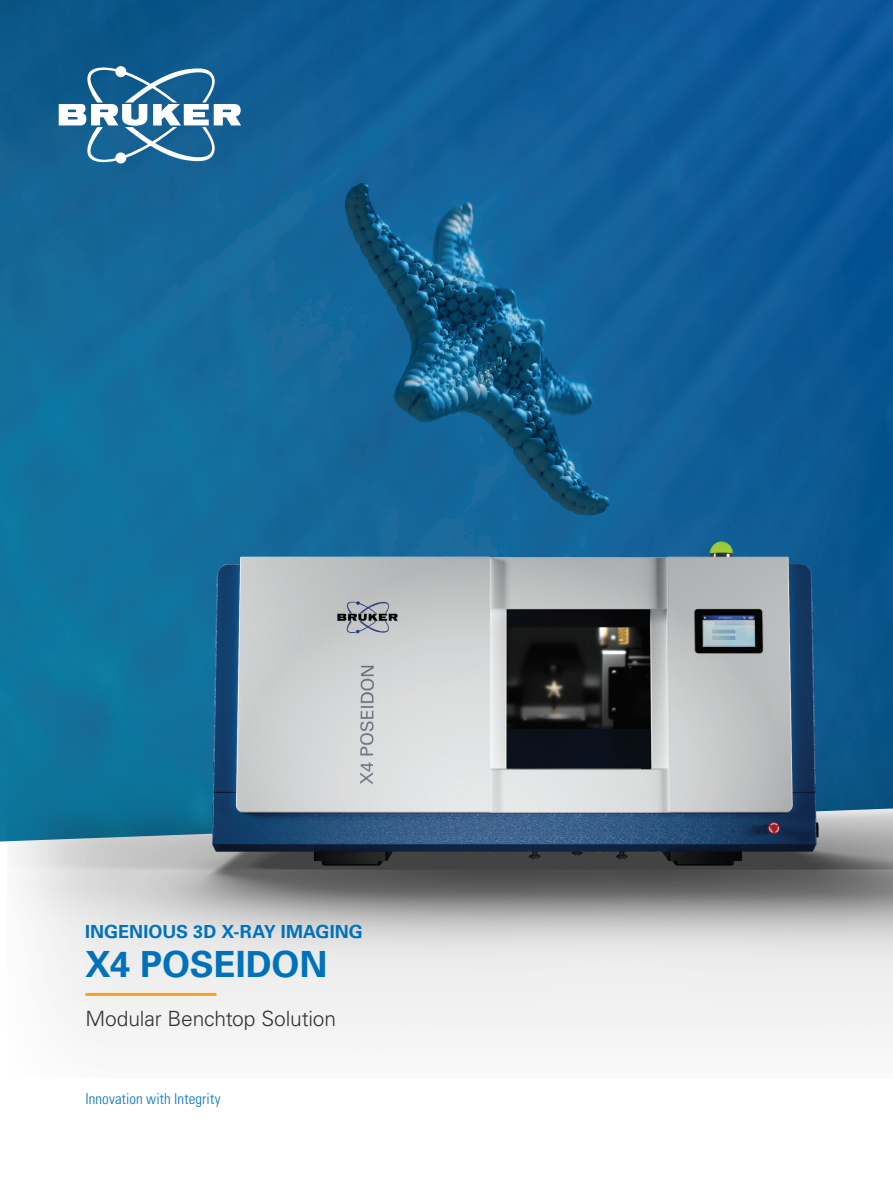
<style>
.page{position:relative;width:893px;height:1187px;background:#fff}
.page>*{position:absolute;margin:0;border:0;box-sizing:border-box;transform-origin:0 0}
.Top_headline{font:700 36px "Univers LT Std";letter-spacing:-.005em;color:#0072bc}
.Top_headline-2{font:300 21px "Univers LT Std";letter-spacing:-.01em;color:#313331}
.Top_headline-3{font:700 18px "Univers LT Std";letter-spacing:.005em;color:#0072bc}
.Top_headline-4{font:300 condensed 15px "Univers LT Std";letter-spacing:.01em;color:#0072bc}
</style>
<div class="page">
<img style="left:0;top:0;width:893px;height:841px">
<svg style="left:59px;top:66px;width:182px;height:97px"></svg>
<img style="left:8px;top:357px;width:885px;height:675px">
<hr style="left:85px;top:992px;width:131px;height:3px;background:#f9a21c">
<p class="Top_headline-3" style="left:85px;top:921px;width:279px">INGENIOUS 3D X-RAY IMAGING</p>
<p class="Top_headline" style="left:85px;top:943px;width:244px">X4 POSEIDON</p>
<p class="Top_headline-2" style="left:85px;top:1006px;width:252px">Modular Benchtop Solution</p>
<p class="Top_headline-4" style="left:85px;top:1089px;width:137px">Innovation with Integrity</p>
</div>
